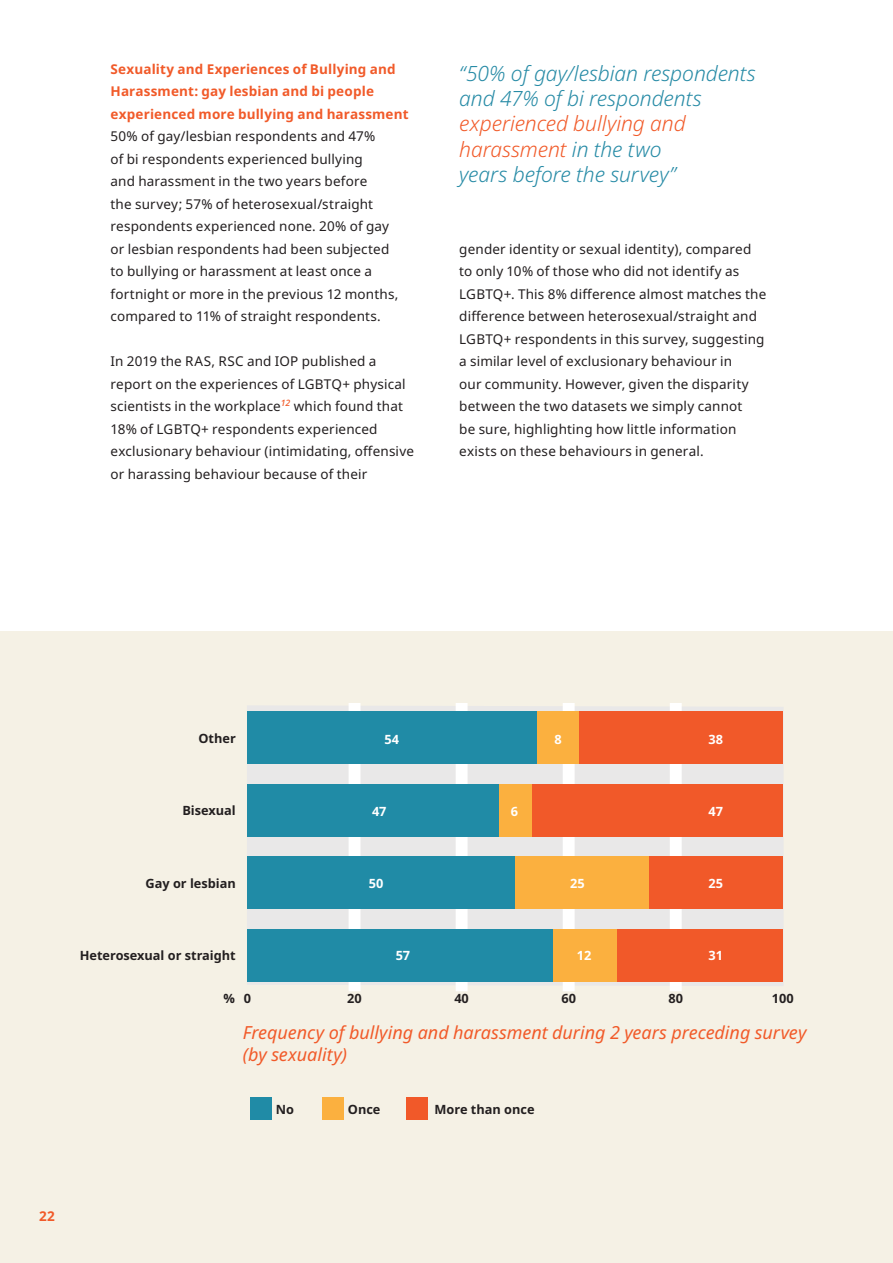
<style>
.page{position:relative;width:893px;height:1263px;background:#fff}
.page>*{position:absolute;margin:0;border:0;box-sizing:border-box;transform-origin:0 0}
.t1{font:italic 300 21px/25.2px "Noto Sans";letter-spacing:-.005em;color:#f15a29}
.t2{font:italic 300 21px/25.2px "Noto Sans";letter-spacing:-.005em;color:#278ba6}
.t3{font:italic 18px/21.6px "Noto Sans";color:#f15a29}
.t4{font:italic 18px "Noto Sans";color:#f15929}
.t5{font:13.5px/22.5px "Noto Sans";letter-spacing:.01em;color:#231f20}
.t6{font:700 13.5px/22.5px "Noto Sans";letter-spacing:.01em;color:#f15a29}
.t7{font:700 12.75px "Noto Sans";color:#231f20}
.t8{font:700 12.75px "Noto Sans";color:#fff}
.s1{color:#278ba6}
</style>
<div class="page">
<div style="left:0;top:631px;width:893px;height:632px;background:#f5f1e5"></div>
<svg style="left:247px;top:705px;width:536px;height:281px;fill:#e9e8e8"></svg>
<div style="left:349px;top:704px;width:11px;height:287px;background:#fff"></div>
<div style="left:456px;top:704px;width:12px;height:287px;background:#fff"></div>
<div style="left:563px;top:704px;width:12px;height:287px;background:#fff"></div>
<div style="left:670px;top:704px;width:12px;height:287px;background:#fff"></div>
<div style="left:579px;top:712px;width:204px;height:52px;background:#f15929"></div>
<div style="left:531px;top:784px;width:252px;height:52px;background:#f15929"></div>
<div style="left:649px;top:857px;width:134px;height:52px;background:#f15929"></div>
<div style="left:617px;top:929px;width:166px;height:52px;background:#f15929"></div>
<div style="left:537px;top:712px;width:42px;height:52px;background:#fbb03f"></div>
<div style="left:499px;top:784px;width:32px;height:52px;background:#fbb03f"></div>
<div style="left:515px;top:857px;width:134px;height:52px;background:#fbb03f"></div>
<div style="left:553px;top:929px;width:64px;height:52px;background:#fbb03f"></div>
<div style="left:247px;top:712px;width:290px;height:52px;background:#208ba6"></div>
<div style="left:247px;top:784px;width:252px;height:52px;background:#208ba6"></div>
<div style="left:247px;top:857px;width:268px;height:52px;background:#208ba6"></div>
<div style="left:247px;top:929px;width:306px;height:52px;background:#208ba6"></div>
<div style="left:406px;top:1097px;width:22px;height:23px;background:#f15929"></div>
<div style="left:322px;top:1097px;width:22px;height:23px;background:#fbb03f"></div>
<div style="left:250px;top:1097px;width:21px;height:23px;background:#208ba6"></div>
<p class="t6" style="left:111px;top:58px;width:300px">Sexuality and Experiences of Bullying and<br>Harassment: gay lesbian and bi people experienced more bullying and harassment</p>
<p class="t5" style="left:111px;top:125px;width:289px">50% of gay/lesbian respondents and 47%<br>of bi respondents experienced bullying<br>and harassment in the two years before<br>the survey; 57% of heterosexual/straight respondents experienced none. 20% of gay or lesbian respondents had been subjected to bullying or harassment at least once a fortnight or more in the previous 12 months, compared to 11% of straight respondents.</p>
<p class="t5" style="left:111px;top:350px;width:305px">In 2019 the RAS, RSC and IOP published a report on the experiences of LGBTQ+ physical scientists in the workplace<sup>12</sup> which found that 18% of LGBTQ+ respondents experienced exclusionary behaviour (intimidating, offensive or harassing behaviour because of their</p>
<h1 class="t2" style="left:459px;top:61px;width:298px">“50% of gay/lesbian respondents and 47% of bi respondents</h1>
<h1 class="t1" style="left:459px;top:112px;width:228px">experienced bullying and harassment <span class="s1">in the two years before the survey”</span></h1>
<p class="t5" style="left:459px;top:238px;width:309px">gender identity or sexual identity), compared to only 10% of those who did not identify as LGBTQ+. This 8% difference almost matches the difference between heterosexual/straight and LGBTQ+ respondents in this survey, suggesting a similar level of exclusionary behaviour in<br>our community. However, given the disparity between the two datasets we simply cannot<br>be sure, highlighting how little information exists on these behaviours in general.</p>
<p class="t7" style="left:198px;top:729px;width:39px">Other</p>
<p class="t8" style="left:385px;top:730px;width:16px">54</p>
<p class="t8" style="left:554px;top:730px;width:9px">8</p>
<p class="t8" style="left:709px;top:730px;width:16px">38</p>
<p class="t7" style="left:182px;top:802px;width:55px">Bisexual</p>
<p class="t8" style="left:372px;top:802px;width:16px">47</p>
<p class="t8" style="left:511px;top:802px;width:9px">6</p>
<p class="t8" style="left:709px;top:802px;width:16px">47</p>
<p class="t7" style="left:146px;top:874px;width:92px">Gay or lesbian</p>
<p class="t8" style="left:369px;top:875px;width:16px">50</p>
<p class="t8" style="left:570px;top:875px;width:16px">25</p>
<p class="t8" style="left:709px;top:875px;width:16px">25</p>
<p class="t7" style="left:80px;top:946px;width:158px">Heterosexual or straight</p>
<p class="t8" style="left:396px;top:946px;width:16px">57</p>
<p class="t8" style="left:577px;top:946px;width:16px">12</p>
<p class="t8" style="left:709px;top:946px;width:16px">31</p>
<p class="t7" style="left:223px;top:989px;width:29px">% 0</p>
<p class="t7" style="left:347px;top:989px;width:16px">20</p>
<p class="t7" style="left:454px;top:989px;width:16px">40</p>
<p class="t7" style="left:561px;top:989px;width:16px">60</p>
<p class="t7" style="left:668px;top:989px;width:16px">80</p>
<p class="t7" style="left:772px;top:989px;width:23px">100</p>
<h2 class="t4" style="left:248px;top:1012px;width:404px">Gay, lesbian and bi people reported more frequent</h2>
<h2 class="t3" style="left:243px;top:1022px;width:565px">Frequency of bullying and harassment during 2 years preceding survey (by sexuality)</h2>
<p class="t7" style="left:276px;top:1100px;width:20px">No</p>
<p class="t7" style="left:348px;top:1100px;width:34px">Once</p>
<p class="t7" style="left:435px;top:1100px;width:101px">More than once</p>
<p class="t6" style="left:39px;top:1205px;width:17px">22</p>
</div>
